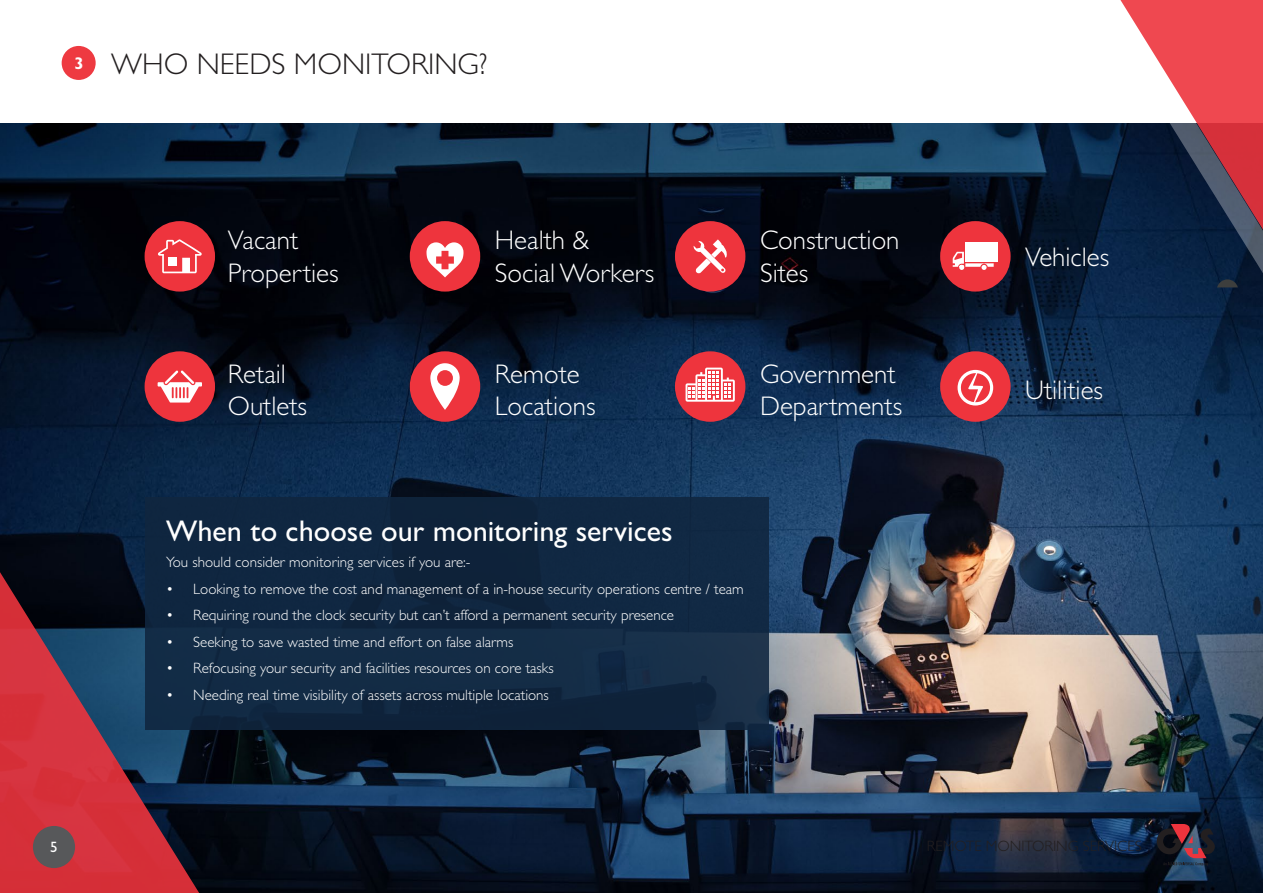
<style>
.page{position:relative;width:1263px;height:893px;background:#fff}
.page>*{position:absolute;margin:0;border:0;box-sizing:border-box;transform-origin:0 0}
.Body_Text_Heading{font:500 30px "Gill Sans Nova";color:#fff}
.t1{font:300 30px "Gill Sans Std";color:#231f20}
.t2{font:300 27px/32.4px "Gill Sans Std";color:#fff}
.t3{font:700 16.95px "Gill Sans Std";color:#fff}
.t4{font:300 15px "Gill Sans Std";color:#fff}
.t5{font:300 15px "Gill Sans Std";color:#231f20}
.red_bullet{font:15px "Gill Sans Std";color:#fff}
</style>
<div class="page">
<img style="left:0;top:123px;width:1263px;height:770px">
<div style="left:145px;top:497px;width:623px;height:233px;background:#10263f"></div>
<svg style="left:959px;top:0;width:304px;height:302px"></svg>
<svg style="left:0;top:476px;width:226px;height:417px"></svg>
<div style="left:33px;top:826px;width:42px;height:42px;background:#57585a;border-radius:50%"></div>
<svg style="left:1157px;top:824px;width:58px;height:42px"></svg>
<div style="left:62px;top:46px;width:34px;height:34px;background:#ee3a41;border-radius:50%"></div>
<div style="left:145px;top:221px;width:70px;height:71px;background:#ee343d;border-radius:50%"></div>
<div style="left:145px;top:351px;width:70px;height:71px;background:#ee343d;border-radius:50%"></div>
<div style="left:675px;top:221px;width:70px;height:71px;background:#ee343d;border-radius:50%"></div>
<div style="left:675px;top:351px;width:70px;height:71px;background:#ee343d;border-radius:50%"></div>
<div style="left:410px;top:221px;width:70px;height:71px;background:#ee343d;border-radius:50%"></div>
<div style="left:410px;top:351px;width:70px;height:71px;background:#ee343d;border-radius:50%"></div>
<div style="left:940px;top:221px;width:70px;height:71px;background:#ee343d;border-radius:50%"></div>
<div style="left:940px;top:351px;width:70px;height:71px;background:#ee343d;border-radius:50%"></div>
<svg style="left:158px;top:239px;width:44px;height:34px"></svg>
<div style="left:168px;top:258px;width:9px;height:8px;background:#fff"></div>
<svg style="left:426px;top:242px;width:37px;height:35px"></svg>
<svg style="left:693px;top:239px;width:34px;height:35px"></svg>
<svg style="left:1217px;top:279px;width:21px;height:8px"></svg>
<div style="left:965px;top:243px;width:33px;height:19px;background:#fff"></div>
<svg style="left:953px;top:252px;width:41px;height:18px"></svg>
<svg style="left:158px;top:370px;width:44px;height:33px"></svg>
<svg style="left:430px;top:363px;width:30px;height:47px"></svg>
<svg style="left:685px;top:368px;width:50px;height:34px"></svg>
<svg style="left:957px;top:370px;width:36px;height:35px"></svg>
<p class="t3" style="left:74px;top:53px;width:11px">3</p>
<p class="t1" style="left:111px;top:48px;width:378px">WHO NEEDS MONITORING?</p>
<p class="red_bullet" style="left:50px;top:838px;width:9px">5</p>
<p class="t2" style="left:228px;top:224px;width:112px">Vacant<br>Properties</p>
<p class="t2" style="left:228px;top:358px;width:81px">Retail<br>Outlets</p>
<p class="t2" style="left:495px;top:224px;width:161px">Health &amp;<br>Social Workers</p>
<p class="t2" style="left:495px;top:358px;width:102px">Remote<br>Locations</p>
<p class="t2" style="left:760px;top:224px;width:141px">Construction<br>Sites</p>
<p class="t2" style="left:760px;top:358px;width:144px">Government<br>Departments</p>
<p class="Body_Text_Heading" style="left:166px;top:512px;width:508px">When to choose our monitoring services</p>
<p class="t4" style="left:166px;top:554px;width:306px">You should consider monitoring services if you are:-</p>
<p class="t4" style="left:166px;top:580px;width:579px">• Looking to remove the cost and management of a in-house security operations centre / team</p>
<p class="t4" style="left:166px;top:607px;width:509px">• Requiring round the clock security but can’t afford a permanent security presence</p>
<p class="t4" style="left:166px;top:633px;width:349px">• Seeking to save wasted time and effort on false alarms</p>
<p class="t4" style="left:166px;top:660px;width:389px">• Refocusing your security and facilities resources on core tasks</p>
<p class="t4" style="left:166px;top:686px;width:384px">• Needing real time visibility of assets across multiple locations</p>
<p class="t2" style="left:1025px;top:241px;width:86px">Vehicles</p>
<p class="t2" style="left:1025px;top:374px;width:79px">Utilities</p>
<p class="t5" style="left:927px;top:837px;width:216px">REMOTE MONITORING SERVICES</p>
</div>
